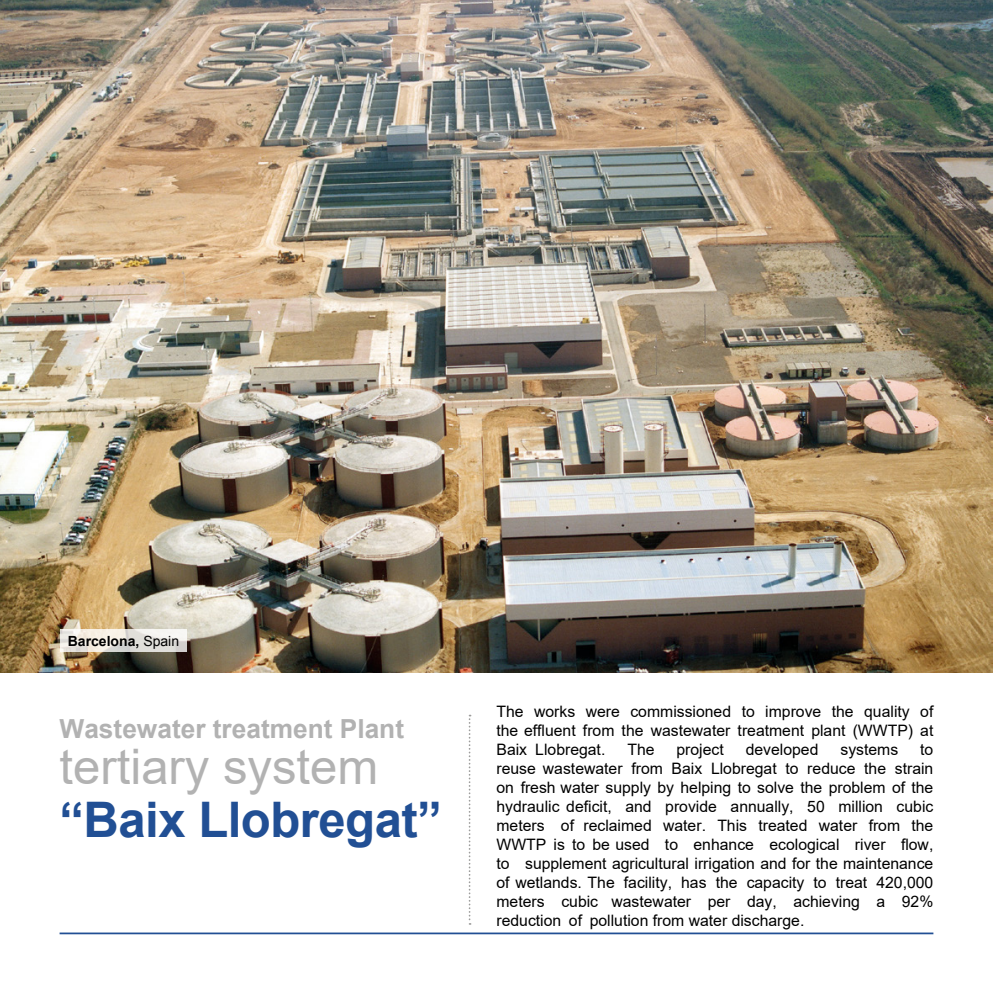
<style>
.page{position:relative;width:993px;height:993px;background:#fff}
.page>*{position:absolute;margin:0;border:0;box-sizing:border-box;transform-origin:0 0}
.t1{font:700 49px/52.3px "Arial";letter-spacing:-.01em;color:#214f94}
.t2{font:700 26.25px "Arial";color:#b2b2b2}
.t3{font:15.75px/18.9px "Arial";color:#000;text-align:justify}
.t4{font:700 14px "Arial";color:#000}
.s1{font-weight:400}
.s2{font-weight:400;color:#b2b2b2}
</style>
<div class="page">
<img style="left:0;top:0;width:992px;height:672px">
<hr style="left:60px;top:932px;width:873px;height:1px;background:#214f94">
<svg style="left:61px;top:629px;width:126px;height:22px"></svg>
<svg style="left:468px;top:714px;width:2px;height:210px"></svg>
<p class="t4" style="left:68px;top:631px;width:113px">Barcelona, <span class="s1">Spain</span></p>
<p class="t2" style="left:60px;top:710px;width:346px">Wastewater treatment Plant</p>
<p class="t1" style="left:60px;top:742px;width:384px"><span class="s2">tertiary system </span>“Baix Llobregat”</p>
<p class="t3" style="left:496px;top:702px;width:438px">The works were commissioned to improve the quality of the effluent from the wastewater treatment plant (WWTP) at Baix Llobregat.</p>
<p class="t3" style="left:627px;top:740px;width:29px">The</p>
<p class="t3" style="left:676px;top:740px;width:49px">project</p>
<p class="t3" style="left:745px;top:740px;width:74px">developed</p>
<p class="t3" style="left:840px;top:740px;width:59px">systems</p>
<p class="t3" style="left:496px;top:740px;width:438px;text-indent:423px">to reuse wastewater from Baix Llobregat to reduce the strain on fresh water supply by helping to solve the problem of the hydraulic deficit, and provide annually, 50 million cubic meters of reclaimed water. This treated water from the WWTP is to be used to enhance ecological river flow, to supplement agricultural irrigation and for the maintenance of wetlands. The facility, has the capacity to treat 420,000 meters cubic wastewater per day, achieving a 92% reduction of pollution from water discharge.</p>
</div>
